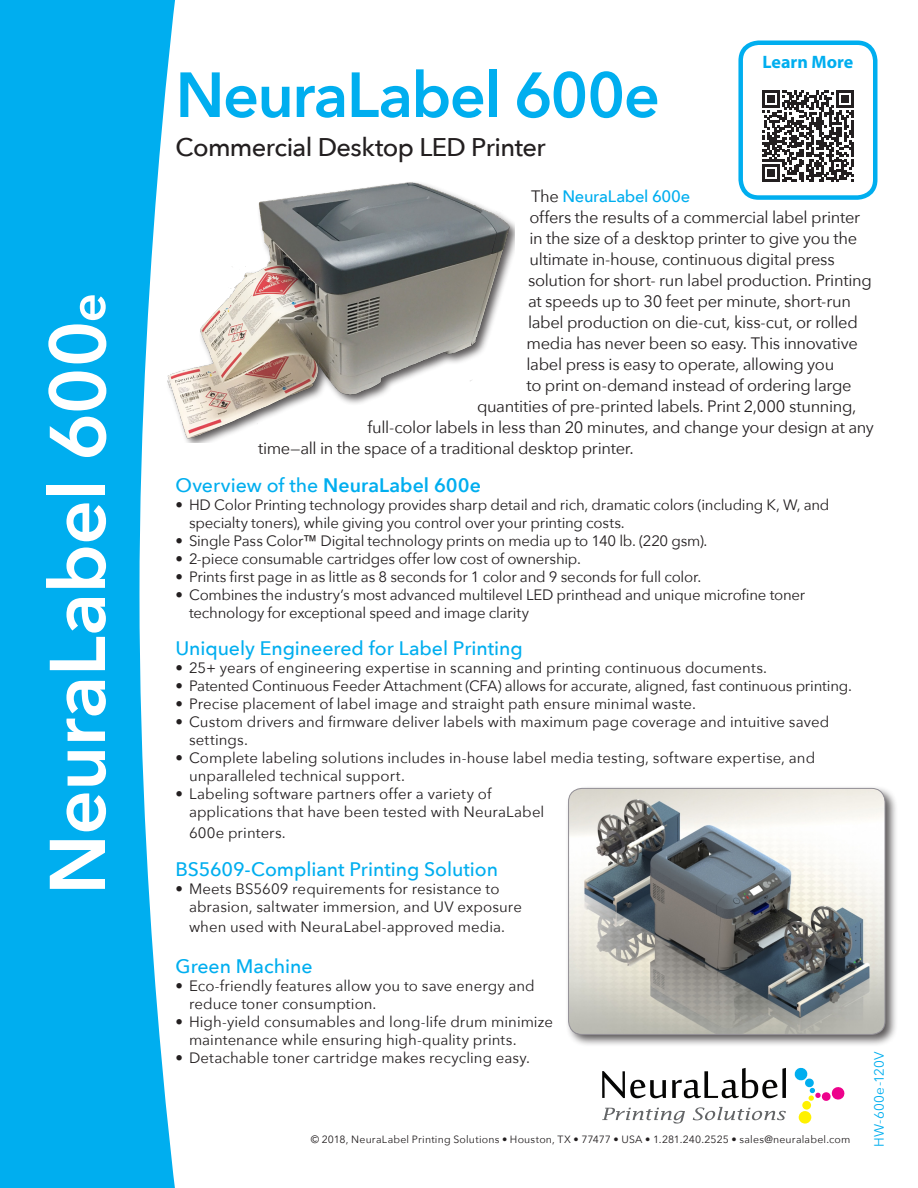
<style>
.page{position:relative;width:918px;height:1188px;background:#fff}
.page>*{position:absolute;margin:0;border:0;box-sizing:border-box;transform-origin:0 0}
.t1{font:600 78px "Avenir Next";letter-spacing:-.01em;color:#fff}
.t2{font:600 63px "Avenir Next";letter-spacing:-.025em;color:#00aeef}
.t3{font:500 25.5px "Avenir Next";letter-spacing:-.025em;color:#231f20}
.t4{font:500 19.5px "Avenir Next";letter-spacing:-.005em;color:#00aeef}
.t5{font:600 19.5px "Avenir Next";letter-spacing:.005em;color:#00aeef}
.t6{font:700 18px "Myriad Pro";color:#00aeef}
.t7{font:16.5px "Avenir Next";letter-spacing:-.02em;color:#231f20}
.t8{font:500 16.5px "Avenir Next";letter-spacing:-.015em;color:#00aeef}
.t9{font:15px/18px "Avenir Next";color:#231f20}
.t10{font:13.5px "Avenir Next";letter-spacing:.01em;color:#00aeef}
.t11{font:10.5px "Avenir Next";letter-spacing:.02em;color:#231f20}
.s1{font-size:51px}
.s2{font-weight:400;color:#231f20}
.s3{font-weight:500}
.s4{font-family:"Arial"}
</style>
<div class="page">
<svg style="left:0;top:0;width:175px;height:1188px;background:#1eb7f0"></svg>
<img style="left:164px;top:176px;width:351px;height:266px">
<svg style="left:762px;top:90px;width:92px;height:92px"></svg>
<div style="left:738px;top:40px;width:139px;height:160px;border:4px solid #00aeef;border-radius:18px"></div>
<div style="left:802px;top:1101px;width:9px;height:9px;background:#fff101;border-radius:50%"></div>
<svg style="left:798px;top:1111px;width:14px;height:13px"></svg>
<svg style="left:794px;top:1067px;width:51px;height:34px"></svg>
<svg style="left:602px;top:1071px;width:64px;height:27px"></svg>
<svg style="left:672px;top:1068px;width:114px;height:30px"></svg>
<svg style="left:602px;top:1108px;width:83px;height:16px"></svg>
<svg style="left:693px;top:1107px;width:93px;height:13px"></svg>
<div style="left:565px;top:785px;width:333px;height:263px;background:#231f20;opacity:.75"></div>
<img style="left:569px;top:788px;width:316px;height:246px">
<div style="left:568px;top:788px;width:317px;height:247px;border:1px solid #928f96;border-radius:14px"></div>
<p class="t1" style="left:11px;top:895px;width:603px;rotate:-90deg">NeuraLabel 600<span class="s1">e</span></p>
<p class="t6" style="left:763px;top:50px;width:92px">Learn More</p>
<p class="t2" style="left:176px;top:41px;width:486px">NeuraLabel 600e</p>
<p class="t3" style="left:176px;top:125px;width:372px">Commercial Desktop LED Printer</p>
<p class="t8" style="left:531px;top:182px;width:161px"><span class="s2">The</span> NeuraLabel 600e</p>
<p class="t7" style="left:530px;top:204px;width:332px">offers the results of a commercial label printer</p>
<p class="t7" style="left:530px;top:225px;width:329px">in the size of a desktop printer to give you the</p>
<p class="t7" style="left:530px;top:246px;width:307px">ultimate in-house, continuous digital press</p>
<p class="t7" style="left:528px;top:267px;width:345px">solution for short- run label production. Printing</p>
<p class="t7" style="left:528px;top:288px;width:324px">at speeds up to 30 feet per minute, short-run</p>
<p class="t7" style="left:528px;top:309px;width:331px">label production on die-cut, kiss-cut, or rolled</p>
<p class="t7" style="left:526px;top:330px;width:333px">media has never been so easy. This innovative</p>
<p class="t7" style="left:526px;top:351px;width:309px">label press is easy to operate, allowing you</p>
<p class="t7" style="left:526px;top:372px;width:327px">to print on-demand instead of ordering large</p>
<p class="t7" style="left:477px;top:393px;width:381px">quantities of pre-printed labels. Print 2,000 stunning,</p>
<p class="t7" style="left:368px;top:414px;width:508px">full-color labels in less than 20 minutes, and change your design at any</p>
<p class="t7" style="left:258px;top:435px;width:377px">time—all in the space of a traditional desktop printer.</p>
<p class="t5" style="left:176px;top:468px;width:307px"><span class="s3">Overview of the</span> NeuraLabel 600e</p>
<p class="t9" style="left:189px;top:495px;width:642px;text-indent:-14px">• HD Color Printing technology provides sharp detail and rich, dramatic colors (including K, W, and specialty toners), while giving you control over your printing costs.</p>
<p class="t9" style="left:176px;top:531px;width:534px">• Single Pass Color<span class="s4">™</span> Digital technology prints on media up to 140 lb. (220 gsm).</p>
<p class="t9" style="left:176px;top:549px;width:407px">• 2-piece consumable cartridges offer low cost of ownership.</p>
<p class="t9" style="left:176px;top:567px;width:527px">• Prints first page in as little as 8 seconds for 1 color and 9 seconds for full color.</p>
<p class="t9" style="left:189px;top:585px;width:618px;text-indent:-14px">• Combines the industry’s most advanced multilevel LED printhead and unique microfine toner technology for exceptional speed and image clarity</p>
<p class="t4" style="left:176px;top:632px;width:349px">Uniquely Engineered for Label Printing</p>
<p class="t9" style="left:176px;top:658px;width:593px">• 25+ years of engineering expertise in scanning and printing continuous documents.</p>
<p class="t9" style="left:176px;top:676px;width:678px">• Patented Continuous Feeder Attachment (CFA) allows for accurate, aligned, fast continuous printing.</p>
<p class="t9" style="left:176px;top:694px;width:522px">• Precise placement of label image and straight path ensure minimal waste.</p>
<p class="t9" style="left:189px;top:712px;width:642px;text-indent:-14px">• Custom drivers and firmware deliver labels with maximum page coverage and intuitive saved settings.</p>
<p class="t9" style="left:189px;top:748px;width:628px;text-indent:-14px">• Complete labeling solutions includes in-house label media testing, software expertise, and unparalleled technical support.</p>
<p class="t9" style="left:189px;top:784px;width:357px;text-indent:-14px">• Labeling software partners offer a variety of applications that have been tested with NeuraLabel</p>
<p class="t9" style="left:189px;top:823px;width:98px">600e printers.</p>
<p class="t4" style="left:176px;top:852px;width:324px">BS5609-Compliant Printing Solution</p>
<p class="t9" style="left:189px;top:879px;width:334px;text-indent:-14px">• Meets BS5609 requirements for resistance to abrasion, saltwater immersion, and UV exposure</p>
<p class="t9" style="left:189px;top:917px;width:318px">when used with NeuraLabel-approved media.</p>
<p class="t4" style="left:176px;top:950px;width:139px">Green Machine</p>
<p class="t9" style="left:189px;top:976px;width:347px;text-indent:-14px">• Eco-friendly features allow you to save energy and reduce toner consumption.</p>
<p class="t9" style="left:189px;top:1012px;width:365px;text-indent:-14px">• High-yield consumables and long-life drum minimize maintenance while ensuring high-quality prints.</p>
<p class="t9" style="left:176px;top:1048px;width:356px">• Detachable toner cartridge makes recycling easy.</p>
<p class="t10" style="left:868px;top:1147px;width:96px;rotate:-90deg">HW-600e-120V</p>
<p class="t11" style="left:311px;top:1131px;width:541px">© 2018, NeuraLabel Printing Solutions • Houston, TX • 77477 • USA • 1.281.240.2525 • sales@neuralabel.com</p>
</div>
